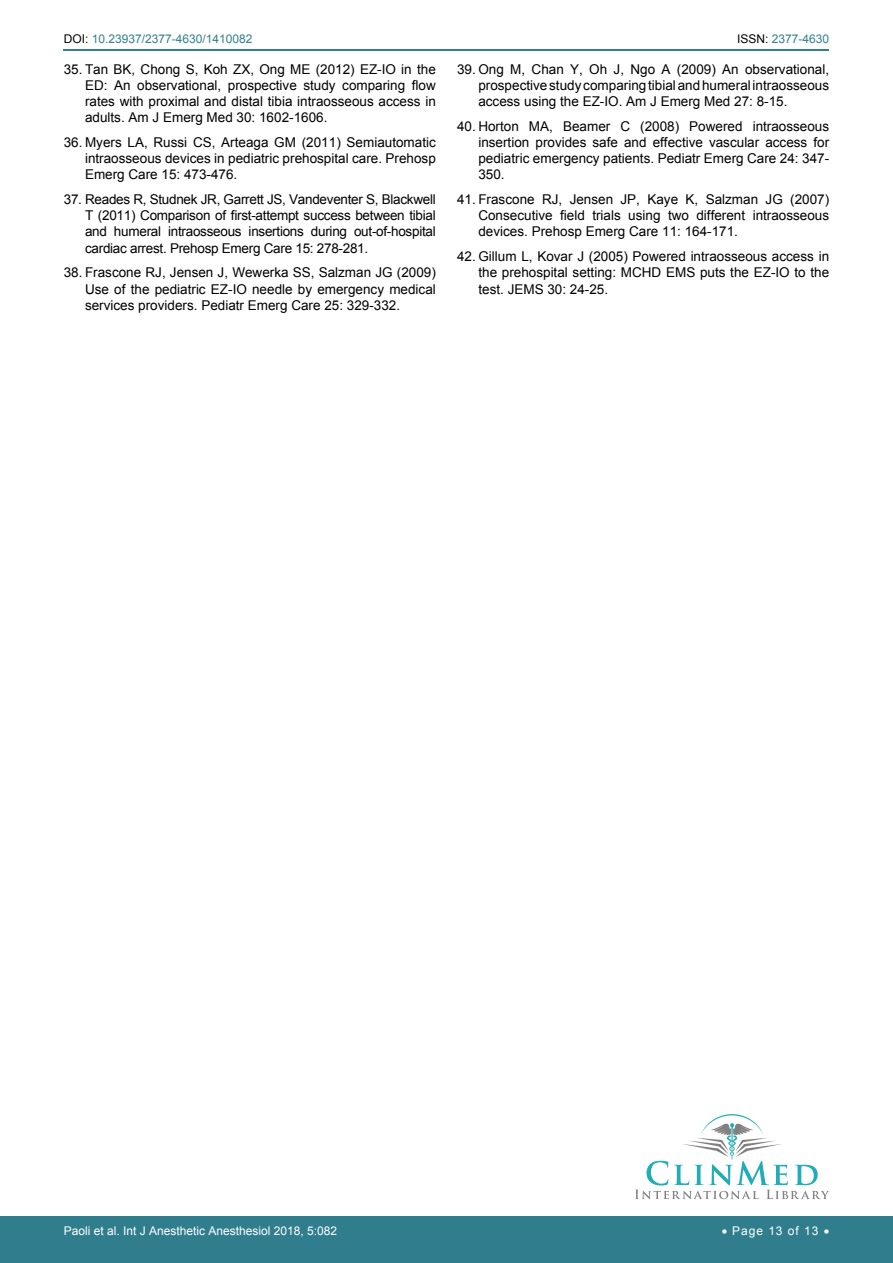
<style>
.page{position:relative;width:893px;height:1263px;background:#fff}
.page>*{position:absolute;margin:0;border:0;box-sizing:border-box;transform-origin:0 0}
.t1{font:13.5px/16.2px "Arial";color:#000;text-align:justify}
.t2{font:12px "Arial";color:#fff}
.t3{font:12px "Arial";color:#30808d}
.t4{font:12px "Arial";letter-spacing:.08em;color:#fff}
.s1{color:#000}
</style>
<div class="page">
<hr style="left:64px;top:49px;width:765px;height:2px;background:#30808d">
<div style="left:0;top:1217px;width:893px;height:46px;background:#307d8d"></div>
<svg style="left:635px;top:1114px;width:194px;height:85px"></svg>
<p class="t3" style="left:64px;top:31px;width:190px"><span class="s1">DOI:</span> 10.23937/2377-4630/1410082</p>
<p class="t3" style="left:737px;top:31px;width:94px"><span class="s1">ISSN:</span> 2377-4630</p>
<p class="t1" style="left:85px;top:61px;width:352px;text-indent:-21px">35. Tan BK, Chong S, Koh ZX, Ong ME (2012) EZ-IO in the ED: An observational, prospective study comparing flow rates with proximal and distal tibia intraosseous access in adults. Am J Emerg Med 30: 1602-1606.</p>
<p class="t1" style="left:85px;top:134px;width:352px;text-indent:-21px">36. Myers LA, Russi CS, Arteaga GM (2011) Semiautomatic intraosseous devices in pediatric prehospital care. Prehosp Emerg Care 15: 473-476.</p>
<p class="t1" style="left:85px;top:191px;width:352px;text-indent:-21px">37. Reades R, Studnek JR, Garrett JS, Vandeventer S, Blackwell T (2011) Comparison of first-attempt success between tibial and humeral intraosseous insertions during out-of-hospital cardiac arrest. Prehosp Emerg Care 15: 278-281.</p>
<p class="t1" style="left:85px;top:265px;width:352px;text-indent:-21px">38. Frascone RJ, Jensen J, Wewerka SS, Salzman JG (2009)<br>Use of the pediatric EZ-IO needle by emergency medical services providers. Pediatr Emerg Care 25: 329-332.</p>
<p class="t1" style="left:478px;top:61px;width:352px;text-indent:-21px">39. Ong M, Chan Y, Oh J, Ngo A (2009) An observational, prospective study comparing tibial and humeral intraosseous access using the EZ-IO. Am J Emerg Med 27: 8-15.</p>
<p class="t1" style="left:478px;top:118px;width:352px;text-indent:-21px">40. Horton MA, Beamer C (2008) Powered intraosseous insertion provides safe and effective vascular access for pediatric emergency patients. Pediatr Emerg Care 24: 347- 350.</p>
<p class="t1" style="left:478px;top:191px;width:352px;text-indent:-21px">41. Frascone RJ, Jensen JP, Kaye K, Salzman JG (2007)<br>Consecutive field trials using two different intraosseous devices. Prehosp Emerg Care 11: 164-171.</p>
<p class="t1" style="left:478px;top:248px;width:352px;text-indent:-21px">42. Gillum L, Kovar J (2005) Powered intraosseous access in the prehospital setting: MCHD EMS puts the EZ-IO to the test. JEMS 30: 24-25.</p>
<p class="t2" style="left:64px;top:1223px;width:275px">Paoli et al. Int J Anesthetic Anesthesiol 2018, 5:082</p>
<p class="t4" style="left:722px;top:1223px;width:109px">• Page 13 of 13 •</p>
</div>
